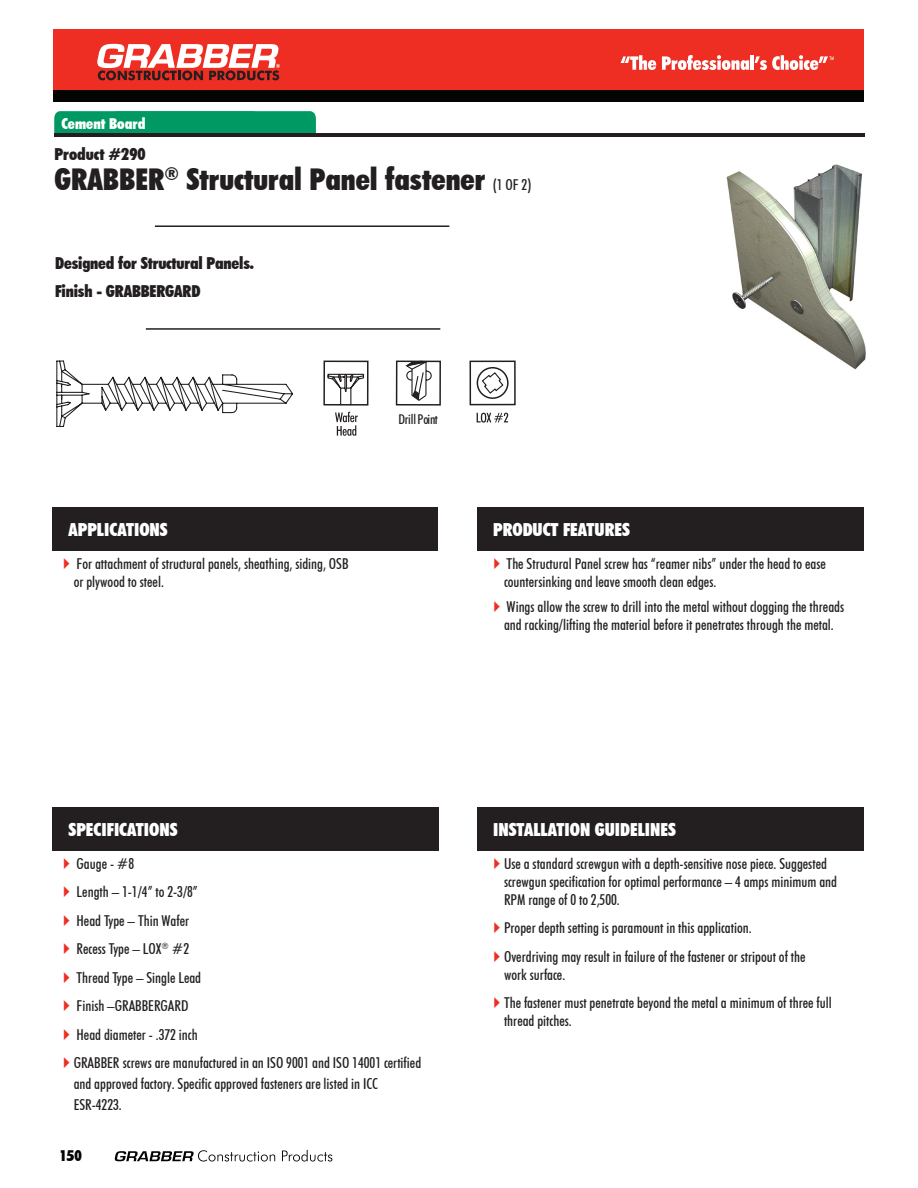
<style>
.page{position:relative;width:918px;height:1188px;background:#fff}
.page>*{position:absolute;margin:0;border:0;box-sizing:border-box;transform-origin:0 0}
.t1{font:900 condensed 30px "Futura BT";color:#231f20}
.t2{font:900 condensed 18px "Futura BT";color:#fff}
.t3{font:900 condensed 16.5px/28.5px "Futura BT";letter-spacing:-.01em;color:#231f20}
.t4{font:500 condensed 15px/28.5px "Futura BT";color:#231f20}
.t5{font:900 condensed 15px "Futura BT";color:#fff}
.t6{font:900 condensed 15px "Futura BT";color:#040606}
.t7{font:500 condensed 13.5px "Futura BT";letter-spacing:-.015em;color:#231f20}
.s1{font-weight:500;font-size:15px}
</style>
<div class="page">
<svg style="left:114px;top:1150px;width:218px;height:12px"></svg>
<div style="left:53px;top:42px;width:811px;height:60px;background:#040503"></div>
<div style="left:53px;top:29px;width:811px;height:60px;background:#ee2e22"></div>
<svg style="left:621px;top:55px;width:35px;height:15px"></svg>
<svg style="left:662px;top:55px;width:87px;height:15px"></svg>
<hr style="left:751px;top:55px;width:3px;height:15px;background:#fff">
<svg style="left:755px;top:55px;width:79px;height:15px"></svg>
<svg style="left:97px;top:44px;width:183px;height:36px"></svg>
<img style="left:726px;top:164px;width:140px;height:206px">
<div style="left:54px;top:111px;width:262px;height:22px;background:#009964"></div>
<hr style="left:54px;top:133px;width:810px;height:4px;background:#231f20">
<div style="left:52px;top:508px;width:385px;height:43px;background:#231f20"></div>
<div style="left:52px;top:808px;width:387px;height:43px;background:#231f20"></div>
<div style="left:477px;top:508px;width:386px;height:43px;background:#231f20"></div>
<div style="left:477px;top:808px;width:386px;height:43px;background:#231f20"></div>
<hr style="left:155px;top:225px;width:294px;height:2px;background:#231f20">
<hr style="left:146px;top:328px;width:294px;height:2px;background:#231f20">
<svg style="left:335px;top:412px;width:23px;height:24px"></svg>
<div style="left:323px;top:361px;width:46px;height:45px;border:2px solid #231f20"></div>
<svg style="left:327px;top:373px;width:38px;height:33px"></svg>
<svg style="left:56px;top:360px;width:237px;height:67px"></svg>
<svg style="left:477px;top:413px;width:31px;height:10px"></svg>
<div style="left:470px;top:361px;width:46px;height:44px;border:2px solid #231f20"></div>
<div style="left:477px;top:367px;width:32px;height:32px;border:2px solid #231f20;border-radius:50%"></div>
<svg style="left:481px;top:371px;width:23px;height:24px"></svg>
<div style="left:396px;top:361px;width:45px;height:45px;border:2px solid #231f20"></div>
<svg style="left:404px;top:360px;width:29px;height:41px"></svg>
<p class="t5" style="left:61px;top:114px;width:86px">Cement Board</p>
<p class="t3" style="left:55px;top:140px;width:93px">Product #290</p>
<h1 class="t1" style="left:55px;top:161px;width:478px">GRABBER<sup>®</sup> Structural Panel fastener <span class="s1">(1 OF 2)</span></h1>
<p class="t3" style="left:55px;top:248px;width:200px">Designed for Structural Panels.<br>Finish - GRABBERGARD</p>
<p class="t2" style="left:69px;top:519px;width:101px">APPLICATIONS</p>
<p class="t4" style="left:74px;top:554px;width:276px;line-height:18px">For attachment of structural panels, sheathing, siding, OSB or plywood to steel.</p>
<p class="t7" style="left:398px;top:411px;width:41px">Drill Point</p>
<p class="t2" style="left:493px;top:519px;width:138px">PRODUCT FEATURES</p>
<p class="t4" style="left:504px;top:554px;width:323px;line-height:18px">The Structural Panel screw has “reamer nibs” under the head to ease countersinking and leave smooth clean edges.</p>
<p class="t4" style="left:504px;top:598px;width:342px;line-height:18px">Wings allow the screw to drill into the metal without clogging the threads and racking/lifting the material before it penetrates through the metal.</p>
<p class="t2" style="left:69px;top:819px;width:110px">SPECIFICATIONS</p>
<p class="t4" style="left:74px;top:849px;width:349px">Gauge - #8<br>Length – 1-1/4” to 2-3/8”<br>Head Type – Thin Wafer<br>Recess Type – LOX<sup>®</sup> #2<br>Thread Type – Single Lead<br>Finish –GRABBERGARD<br>Head diameter - .372 inch<br>GRABBER screws are manufactured in an ISO 9001 and ISO 14001 certified</p>
<p class="t4" style="left:74px;top:1073px;width:306px;line-height:21px">and approved factory. Specific approved fasteners are listed in ICC<br>ESR-4223.</p>
<p class="t6" style="left:60px;top:1146px;width:24px">150</p>
<p class="t2" style="left:493px;top:819px;width:184px">INSTALLATION GUIDELINES</p>
<p class="t4" style="left:504px;top:854px;width:335px;line-height:18px">Use a standard screwgun with a depth-sensitive nose piece. Suggested screwgun specification for optimal performance – 4 amps minimum and<br>RPM range of 0 to 2,500.</p>
<p class="t4" style="left:504px;top:913px;width:303px">Proper depth setting is paramount in this application.<br>Overdriving may result in failure of the fastener or stripout of the</p>
<p class="t4" style="left:504px;top:960px;width:329px">work surface.<br>The fastener must penetrate beyond the metal a minimum of three full</p>
<p class="t4" style="left:504px;top:1006px;width:69px">thread pitches.</p>
</div>
